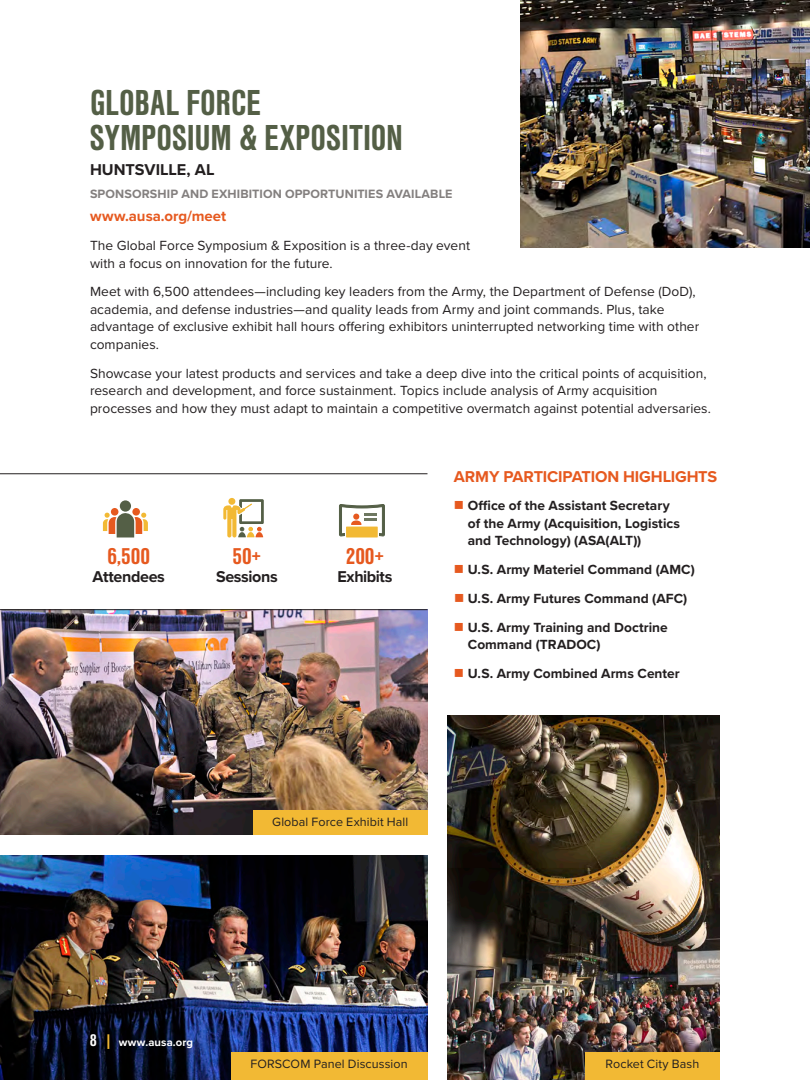
<style>
.page{position:relative;width:810px;height:1080px;background:#fff}
.page>*{position:absolute;margin:0;border:0;box-sizing:border-box;transform-origin:0 0}
.Show_Titles{font:700 37.5px/35px "Nimbus San Con";color:#545f46}
.t1{font:700 23.75px "Nimbus San Con";color:#e6591f}
.Body_Copy{font:700 16.25px "Proxima Nova";letter-spacing:-.01em;color:#e6591f}
.Meeting_Location{font:700 16.25px "Proxima Nova";letter-spacing:-.02em;color:#231f20}
.Meeting_Location-2{font:700 16.25px "Proxima Nova";color:#231f20}
.Body_Copy-2{font:700 15px "Proxima Nova";color:#e6591f}
.Body_Copy-3{font:13.75px/17.5px "Proxima Nova";letter-spacing:.005em;color:#231f20}
.Body_Copy-4{font:700 13.75px/17.5px "Proxima Nova";color:#231f20}
.Quotes{font:12.5px "Proxima Nova";letter-spacing:.005em;color:#231f20}
.Sponsorship_Line{font:700 12.5px "Proxima Nova";letter-spacing:.01em;color:#837f7e}
.Body_Copy-5{font:700 11.25px "Proxima Nova";letter-spacing:.01em;color:#fff}
.s1{color:#e6591f}
.s2{font-family:"Nimbus San Con";font-size:17.5px}
.s3{font-family:"Nimbus San Con";font-size:17.5px;color:#f2b934}
</style>
<div class="page">
<hr style="left:809px;top:838px;width:1px;height:242px;background:#939598">
<img style="left:520px;top:0;width:290px;height:248px">
<img style="left:0;top:855px;width:428px;height:225px">
<img style="left:448px;top:715px;width:272px;height:365px">
<img style="left:0;top:610px;width:428px;height:225px">
<div style="left:253px;top:810px;width:175px;height:25px;background:#f2b934"></div>
<div style="left:231px;top:1066px;width:197px;height:14px;background:#f2b934"></div>
<div style="left:585px;top:1066px;width:135px;height:14px;background:#f2b934"></div>
<div style="left:585px;top:1052px;width:135px;height:25px;background:#f2b934"></div>
<div style="left:231px;top:1052px;width:197px;height:25px;background:#f2b934"></div>
<svg style="left:223px;top:499px;width:41px;height:38px"></svg>
<svg style="left:339px;top:504px;width:46px;height:33px"></svg>
<div style="left:132px;top:508px;width:8px;height:8px;background:#e6591f;border-radius:50%"></div>
<div style="left:120px;top:500px;width:11px;height:12px;background:#545f46;border-radius:50%"></div>
<div style="left:111px;top:508px;width:7px;height:8px;background:#e6591f;border-radius:50%"></div>
<svg style="left:103px;top:513px;width:45px;height:24px"></svg>
<hr style="left:0;top:473px;width:428px;height:1px;background:#231f20">
<hr style="left:0;top:609px;width:428px;height:1px;background:#231f20">
<p class="Show_Titles" style="left:90px;top:86px;width:315px">GLOBAL FORCE<br>SYMPOSIUM &amp; EXPOSITION</p>
<p class="Meeting_Location-2" style="left:90px;top:158px;width:126px">HUNTSVILLE, AL</p>
<p class="Sponsorship_Line" style="left:90px;top:185px;width:364px">SPONSORSHIP AND EXHIBITION OPPORTUNITIES AVAILABLE</p>
<p class="Body_Copy-2" style="left:90px;top:205px;width:138px">www.ausa.org/meet</p>
<p class="Body_Copy-3" style="left:90px;top:236px;width:382px">The Global Force Symposium &amp; Exposition is a three-day event with a focus on innovation for the future.</p>
<p class="Body_Copy-3" style="left:90px;top:282px;width:611px">Meet with 6,500 attendees—including key leaders from the Army, the Department of Defense (DoD), academia, and defense industries—and quality leads from Army and joint commands. Plus, take advantage of exclusive exhibit hall hours offering exhibitors uninterrupted networking time with other companies.</p>
<p class="Body_Copy-3" style="left:90px;top:364px;width:622px">Showcase your latest products and services and take a deep dive into the critical points of acquisition, research and development, and force sustainment. Topics include analysis of Army acquisition processes and how they must adapt to maintain a competitive overmatch against potential adversaries.</p>
<p class="t1" style="left:107px;top:543px;width:44px">6,500</p>
<p class="Meeting_Location" style="left:93px;top:564px;width:74px">Attendees</p>
<p class="t1" style="left:232px;top:543px;width:30px">50+</p>
<p class="Meeting_Location" style="left:216px;top:564px;width:63px">Sessions</p>
<p class="t1" style="left:346px;top:543px;width:40px">200+</p>
<p class="Meeting_Location" style="left:337px;top:564px;width:57px">Exhibits</p>
<p class="Body_Copy" style="left:454px;top:464px;width:265px">ARMY PARTICIPATION HIGHLIGHTS</p>
<p class="Body_Copy-4" style="left:468px;top:497px;width:214px;text-indent:-14px"><span class="s1">■</span> Office of the Assistant Secretary of the Army (Acquisition, Logistics and Technology) (ASA(ALT))</p>
<p class="Body_Copy-4" style="left:454px;top:560px;width:242px"><span class="s1">■</span> U.S. Army Materiel Command (AMC)</p>
<p class="Body_Copy-4" style="left:454px;top:589px;width:235px"><span class="s1">■</span> U.S. Army Futures Command (AFC)</p>
<p class="Body_Copy-4" style="left:468px;top:618px;width:202px;text-indent:-14px"><span class="s1">■</span> U.S. Army Training and Doctrine<br>Command (TRADOC)</p>
<p class="Body_Copy-4" style="left:454px;top:664px;width:227px"><span class="s1">■</span> U.S. Army Combined Arms Center</p>
<p class="Quotes" style="left:272px;top:813px;width:138px">Global Force Exhibit Hall</p>
<p class="Body_Copy-5" style="left:90px;top:1034px;width:105px"><span class="s2">8</span> <span class="s3">|</span> www.ausa.org</p>
<p class="Quotes" style="left:250px;top:1055px;width:159px">FORSCOM Panel Discussion</p>
<p class="Quotes" style="left:606px;top:1055px;width:95px">Rocket City Bash</p>
</div>
